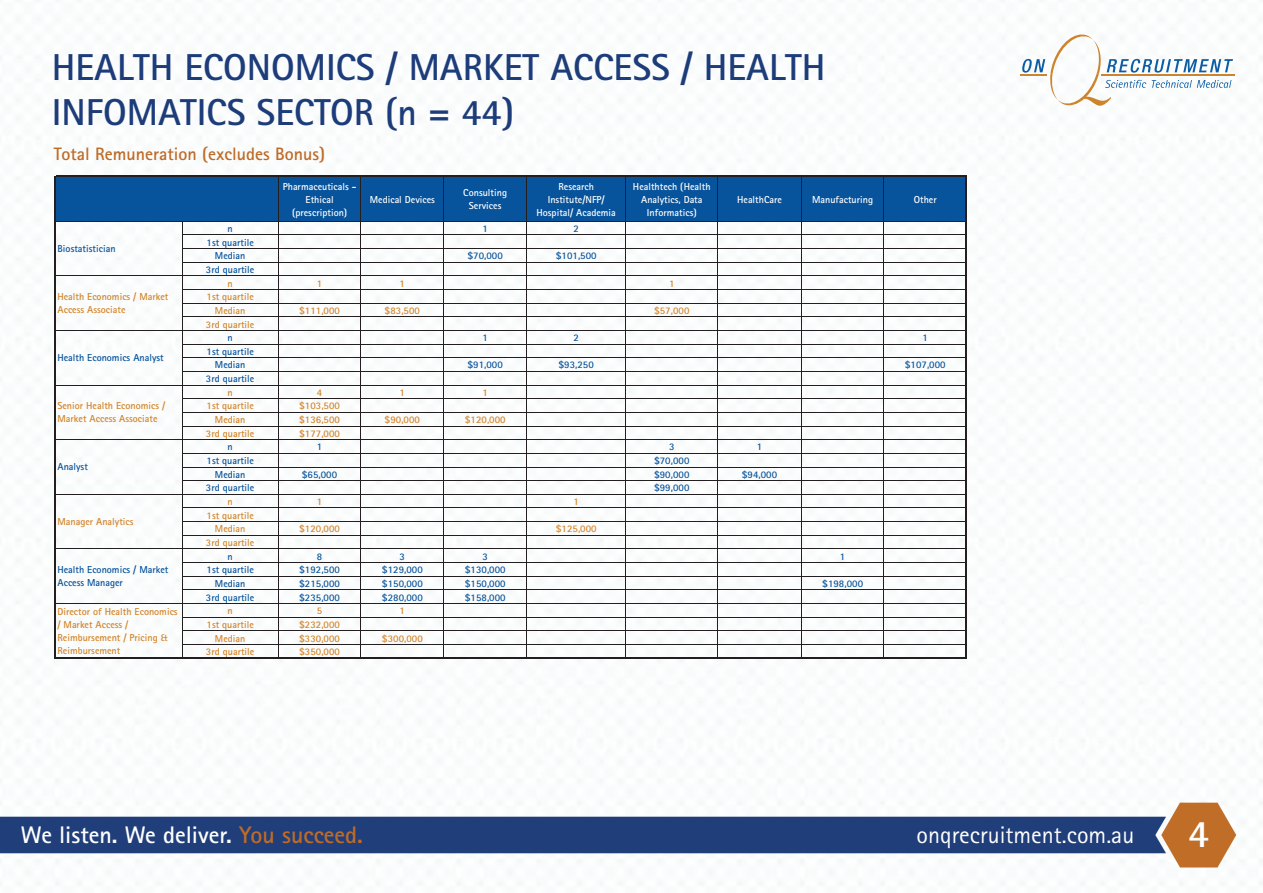
<style>
.page{position:relative;width:1263px;height:893px;background:#fff}
.page>*{position:absolute;margin:0;border:0;box-sizing:border-box;transform-origin:0 0}
.t1{font:700 39px "Rotis Sans Serif Std";color:#fff}
.t2{font:700 37.5px/45px "Rotis Sans Serif Std";color:#1d3c7a}
.t3{font:700 24px "Rotis Sans Serif Std";color:#fff}
.t4{font:24px "Rotis Sans Serif Std";color:#fff}
.t5{font:700 18px "Rotis Sans Serif Std";color:#be6b27}
.t6{font:700 10.05px/12.9px "Rotis Sans Serif Std";color:#d28429}
.t7{font:700 10.05px/13.6px "Rotis Sans Serif Std";letter-spacing:.005em;color:#07539c;text-align:center}
.t8{font:700 10.05px/12.9px "Rotis Sans Serif Std";color:#fff;text-align:center}
.s1{color:#be6b27}
</style>
<div class="page">
<img style="left:0;top:0;width:1263px;height:885px">
<hr style="left:1101px;top:75px;width:134px;height:1px;background:#ce842c">
<svg style="left:1020px;top:31px;width:213px;height:76px"></svg>
<div style="left:56px;top:177px;width:910px;height:44px;background:#07539c"></div>
<hr style="left:55px;top:176px;width:1px;height:483px;background:#231f20">
<hr style="left:278px;top:177px;width:1px;height:481px;background:#231f20">
<hr style="left:361px;top:177px;width:1px;height:481px;background:#231f20">
<hr style="left:443px;top:177px;width:1px;height:481px;background:#231f20">
<hr style="left:526px;top:177px;width:1px;height:481px;background:#231f20">
<hr style="left:625px;top:177px;width:1px;height:481px;background:#231f20">
<hr style="left:717px;top:177px;width:1px;height:481px;background:#231f20">
<hr style="left:801px;top:177px;width:1px;height:481px;background:#231f20">
<hr style="left:884px;top:177px;width:1px;height:481px;background:#231f20">
<hr style="left:966px;top:177px;width:1px;height:482px;background:#231f20">
<hr style="left:182px;top:222px;width:1px;height:436px;background:#231f20">
<hr style="left:56px;top:176px;width:911px;height:1px;background:#231f20">
<hr style="left:56px;top:221px;width:910px;height:1px;background:#231f20">
<hr style="left:182px;top:235px;width:784px;height:1px;background:#231f20">
<hr style="left:182px;top:248px;width:784px;height:1px;background:#231f20">
<hr style="left:182px;top:262px;width:784px;height:1px;background:#231f20">
<hr style="left:56px;top:276px;width:910px;height:1px;background:#231f20">
<hr style="left:182px;top:289px;width:784px;height:1px;background:#231f20">
<hr style="left:182px;top:303px;width:784px;height:1px;background:#231f20">
<hr style="left:182px;top:316px;width:784px;height:1px;background:#231f20">
<hr style="left:56px;top:330px;width:910px;height:1px;background:#231f20">
<hr style="left:182px;top:344px;width:784px;height:1px;background:#231f20">
<hr style="left:182px;top:357px;width:784px;height:1px;background:#231f20">
<hr style="left:182px;top:371px;width:784px;height:1px;background:#231f20">
<hr style="left:56px;top:385px;width:910px;height:1px;background:#231f20">
<hr style="left:182px;top:398px;width:784px;height:1px;background:#231f20">
<hr style="left:182px;top:412px;width:784px;height:1px;background:#231f20">
<hr style="left:182px;top:426px;width:784px;height:1px;background:#231f20">
<hr style="left:56px;top:439px;width:910px;height:1px;background:#231f20">
<hr style="left:182px;top:453px;width:784px;height:1px;background:#231f20">
<hr style="left:182px;top:467px;width:784px;height:1px;background:#231f20">
<hr style="left:182px;top:480px;width:784px;height:1px;background:#231f20">
<hr style="left:56px;top:494px;width:910px;height:1px;background:#231f20">
<hr style="left:182px;top:508px;width:784px;height:1px;background:#231f20">
<hr style="left:182px;top:521px;width:784px;height:1px;background:#231f20">
<hr style="left:182px;top:535px;width:784px;height:1px;background:#231f20">
<hr style="left:56px;top:549px;width:910px;height:1px;background:#231f20">
<hr style="left:182px;top:562px;width:784px;height:1px;background:#231f20">
<hr style="left:182px;top:576px;width:784px;height:1px;background:#231f20">
<hr style="left:182px;top:590px;width:784px;height:1px;background:#231f20">
<hr style="left:56px;top:603px;width:910px;height:1px;background:#231f20">
<hr style="left:182px;top:617px;width:784px;height:1px;background:#231f20">
<hr style="left:182px;top:631px;width:784px;height:1px;background:#231f20">
<hr style="left:182px;top:644px;width:784px;height:1px;background:#231f20">
<hr style="left:56px;top:658px;width:911px;height:1px;background:#231f20">
<h2 class="t2" style="left:52px;top:44px;width:775px">HEALTH ECONOMICS / MARKET ACCESS / HEALTH<br>INFOMATICS SECTOR (n = 44)</h2>
<h3 class="t5" style="left:54px;top:142px;width:273px">Total Remuneration (excludes Bonus)</h3>
<p class="t8" style="left:283px;top:180px;width:75px">Pharmaceuticals -<br>Ethical (prescription)</p>
<p class="t8" style="left:370px;top:193px;width:67px">Medical Devices</p>
<p class="t8" style="left:463px;top:186px;width:45px">Consulting<br>Services</p>
<p class="t8" style="left:536px;top:180px;width:81px">Research<br>Institute/NFP/<br>Hospital/ Academia</p>
<p class="t8" style="left:633px;top:180px;width:79px">Healthtech (Health<br>Analytics, Data<br>Informatics)</p>
<p class="t7" style="left:57px;top:241px;width:60px">Biostatistician</p>
<p class="t6" style="left:57px;top:290px;width:112px">Health Economics / Market<br>Access Associate</p>
<p class="t7" style="left:228px;top:221px;width:7px">n</p>
<p class="t7" style="left:482px;top:221px;width:7px">1</p>
<p class="t7" style="left:573px;top:221px;width:7px">2</p>
<p class="t7" style="left:206px;top:235px;width:49px">1st quartile<br>Median</p>
<p class="t7" style="left:467px;top:249px;width:37px">$70,000</p>
<p class="t7" style="left:556px;top:249px;width:42px">$101,500</p>
<p class="t7" style="left:206px;top:262px;width:50px">3rd quartile</p>
<p class="t6" style="left:228px;top:276px;width:7px">n</p>
<p class="t6" style="left:317px;top:276px;width:7px">1</p>
<p class="t6" style="left:400px;top:276px;width:7px">1</p>
<p class="t6" style="left:669px;top:276px;width:7px">1</p>
<p class="t6" style="left:206px;top:290px;width:49px;line-height:13.6px;text-align:center">1st quartile<br>Median</p>
<p class="t6" style="left:299px;top:304px;width:42px">$111,000</p>
<p class="t6" style="left:385px;top:304px;width:37px">$83,500</p>
<p class="t6" style="left:654px;top:304px;width:37px">$57,000</p>
<p class="t8" style="left:737px;top:193px;width:46px">HealthCare</p>
<p class="t8" style="left:812px;top:193px;width:63px">Manufacturing</p>
<p class="t8" style="left:914px;top:193px;width:24px">Other</p>
<p class="t7" style="left:57px;top:351px;width:108px">Health Economics Analyst</p>
<p class="t6" style="left:57px;top:399px;width:109px">Senior Health Economics /<br>Market Access Associate</p>
<p class="t7" style="left:57px;top:460px;width:32px">Analyst</p>
<p class="t6" style="left:57px;top:515px;width:78px">Manager Analytics</p>
<p class="t7" style="left:57px;top:563px;width:112px;line-height:12.9px;text-align:left">Health Economics / Market<br>Access Manager</p>
<p class="t6" style="left:57px;top:605px;width:122px">Director of Health Economics / Market Access /<br>Reimbursement / Pricing &amp;<br>Reimbursement</p>
<p class="t6" style="left:206px;top:317px;width:50px">3rd quartile</p>
<p class="t7" style="left:228px;top:331px;width:7px">n</p>
<p class="t7" style="left:482px;top:331px;width:7px">1</p>
<p class="t7" style="left:573px;top:331px;width:7px">2</p>
<p class="t7" style="left:922px;top:331px;width:7px">1</p>
<p class="t7" style="left:206px;top:344px;width:49px">1st quartile<br>Median</p>
<p class="t7" style="left:467px;top:358px;width:37px">$91,000</p>
<p class="t7" style="left:558px;top:358px;width:37px">$93,250</p>
<p class="t7" style="left:905px;top:358px;width:42px">$107,000</p>
<p class="t7" style="left:206px;top:372px;width:50px">3rd quartile</p>
<p class="t6" style="left:228px;top:386px;width:7px">n</p>
<p class="t6" style="left:317px;top:386px;width:7px">4</p>
<p class="t6" style="left:400px;top:386px;width:7px">1</p>
<p class="t6" style="left:482px;top:386px;width:7px">1</p>
<p class="t6" style="left:206px;top:399px;width:49px">1st quartile</p>
<p class="t6" style="left:299px;top:399px;width:42px">$103,500</p>
<p class="t6" style="left:215px;top:413px;width:32px">Median</p>
<p class="t6" style="left:299px;top:413px;width:42px">$136,500</p>
<p class="t6" style="left:385px;top:413px;width:37px">$90,000</p>
<p class="t6" style="left:465px;top:413px;width:42px">$120,000</p>
<p class="t6" style="left:206px;top:427px;width:50px">3rd quartile</p>
<p class="t6" style="left:299px;top:427px;width:42px">$177,000</p>
<p class="t7" style="left:228px;top:440px;width:7px">n</p>
<p class="t7" style="left:317px;top:440px;width:7px">1</p>
<p class="t7" style="left:669px;top:440px;width:7px">3</p>
<p class="t7" style="left:757px;top:440px;width:7px">1</p>
<p class="t7" style="left:206px;top:454px;width:49px">1st quartile</p>
<p class="t7" style="left:654px;top:454px;width:37px">$70,000</p>
<p class="t7" style="left:215px;top:467px;width:32px">Median</p>
<p class="t7" style="left:302px;top:467px;width:37px">$65,000</p>
<p class="t7" style="left:654px;top:467px;width:37px">$90,000</p>
<p class="t7" style="left:742px;top:467px;width:37px">$94,000</p>
<p class="t7" style="left:206px;top:481px;width:50px">3rd quartile</p>
<p class="t7" style="left:654px;top:481px;width:37px">$99,000</p>
<p class="t6" style="left:228px;top:495px;width:7px">n</p>
<p class="t6" style="left:317px;top:495px;width:7px">1</p>
<p class="t6" style="left:573px;top:495px;width:7px">1</p>
<p class="t6" style="left:206px;top:508px;width:49px;line-height:13.6px;text-align:center">1st quartile<br>Median</p>
<p class="t6" style="left:299px;top:522px;width:42px">$120,000</p>
<p class="t6" style="left:556px;top:522px;width:42px">$125,000</p>
<p class="t6" style="left:206px;top:536px;width:50px">3rd quartile</p>
<p class="t7" style="left:228px;top:549px;width:7px">n</p>
<p class="t7" style="left:317px;top:549px;width:7px">8</p>
<p class="t7" style="left:400px;top:549px;width:7px">3</p>
<p class="t7" style="left:482px;top:549px;width:7px">3</p>
<p class="t7" style="left:840px;top:549px;width:7px">1</p>
<p class="t7" style="left:206px;top:563px;width:49px">1st quartile</p>
<p class="t7" style="left:299px;top:563px;width:42px">$192,500</p>
<p class="t7" style="left:382px;top:563px;width:42px">$129,000</p>
<p class="t7" style="left:465px;top:563px;width:42px">$130,000</p>
<p class="t7" style="left:215px;top:576px;width:32px">Median</p>
<p class="t7" style="left:299px;top:576px;width:42px">$215,000</p>
<p class="t7" style="left:382px;top:576px;width:42px">$150,000</p>
<p class="t7" style="left:465px;top:576px;width:42px">$150,000</p>
<p class="t7" style="left:822px;top:576px;width:42px">$198,000</p>
<p class="t7" style="left:206px;top:590px;width:50px">3rd quartile</p>
<p class="t7" style="left:299px;top:590px;width:42px">$235,000</p>
<p class="t7" style="left:382px;top:590px;width:42px">$280,000</p>
<p class="t7" style="left:465px;top:590px;width:42px">$158,000</p>
<p class="t6" style="left:228px;top:604px;width:7px">n</p>
<p class="t6" style="left:317px;top:604px;width:7px">5</p>
<p class="t6" style="left:400px;top:604px;width:7px">1</p>
<p class="t6" style="left:206px;top:618px;width:49px">1st quartile</p>
<p class="t6" style="left:299px;top:618px;width:42px">$232,000</p>
<p class="t6" style="left:215px;top:631px;width:32px">Median</p>
<p class="t6" style="left:299px;top:631px;width:42px">$330,000</p>
<p class="t6" style="left:382px;top:631px;width:42px">$300,000</p>
<p class="t6" style="left:206px;top:645px;width:50px">3rd quartile</p>
<p class="t6" style="left:299px;top:645px;width:42px">$350,000</p>
<h3 class="t3" style="left:21px;top:819px;width:344px">We listen. We deliver. <span class="s1">You succeed.</span></h3>
<h3 class="t4" style="left:916px;top:820px;width:219px">onqrecruitment.com.au</h3>
<h1 class="t1" style="left:1188px;top:809px;width:22px">4</h1>
</div>
